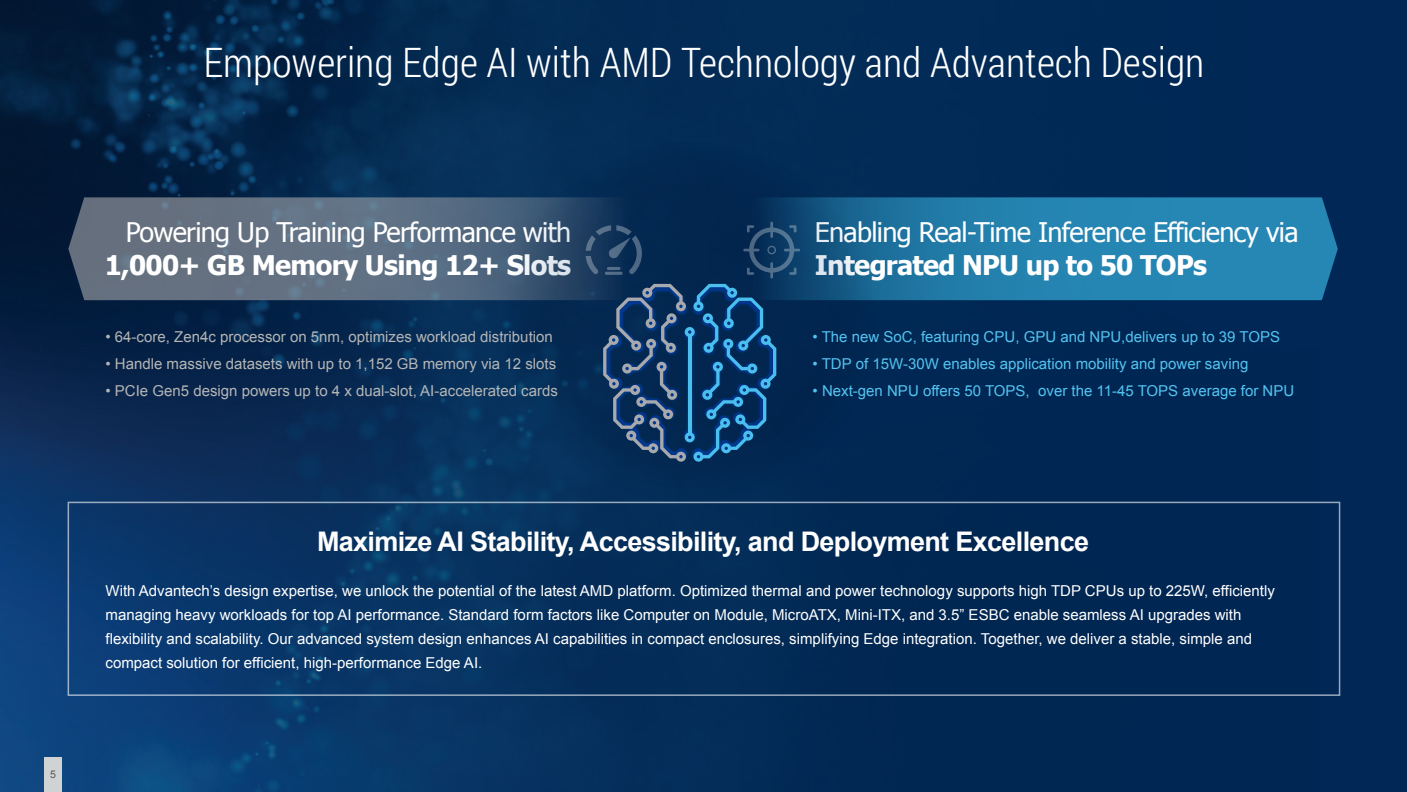
<style>
.page{position:relative;width:1407px;height:792px;background:#fff}
.page>*{position:absolute;margin:0;border:0;box-sizing:border-box;transform-origin:0 0}
.t1{font:300 40.5px "Roboto Condensed";color:#fff}
.table_name{font:27px "Tahoma";letter-spacing:-.025em;color:#fff}
.table_name-2{font:700 27px "Arial";letter-spacing:-.025em;color:#fff}
.table_name-3{font:700 27px "Tahoma";letter-spacing:-.025em;color:#fff}
.table_name-4{font:15px/24px "Arial";color:#fff}
.table_name-5{font:15px "Arial";color:#b5b6b6}
.table_name-6{font:15px "Arial";color:#54c3f1}
.t2{font:10.65px "Arial";color:#57585a}
</style>
<div class="page">
<img style="left:0;top:0;width:1404px;height:791px">
<svg style="left:824px;top:197px;width:513px;height:103px;background:#237fab"></svg>
<svg style="left:68px;top:197px;width:486px;height:103px;background:#5d6d80"></svg>
<svg style="left:502px;top:142px;width:374px;height:361px;background:#083059"></svg>
<svg style="left:604px;top:271px;width:18px;height:4px"></svg>
<svg style="left:585px;top:225px;width:57px;height:49px;background:#214164"></svg>
<hr style="left:770px;top:221px;width:3px;height:17px;background:#fff">
<hr style="left:743px;top:248px;width:16px;height:3px;background:#fff">
<hr style="left:770px;top:262px;width:3px;height:16px;background:#fff">
<hr style="left:783px;top:248px;width:17px;height:3px;background:#fff">
<svg style="left:746px;top:225px;width:50px;height:50px;background:#1d456b"></svg>
<img style="left:601px;top:282px;width:177px;height:179px">
<svg style="left:603px;top:284px;width:173px;height:177px;background:#184471"></svg>
<div style="left:44px;top:756px;width:17px;height:35px;background:#d1d2d4"></div>
<p class="t1" style="left:203px;top:35px;width:1002px">Empowering Edge AI with AMD Technology and Advantech Design</p>
<p class="table_name" style="left:126px;top:214px;width:447px">Powering Up Training Performance with</p>
<p class="table_name-3" style="left:105px;top:246px;width:468px">1,000+ GB Memory Using 12+ Slots</p>
<p class="table_name-5" style="left:105px;top:326px;width:449px">• 64-core, Zen4c processor on 5nm, optimizes workload distribution</p>
<p class="table_name-5" style="left:105px;top:353px;width:452px">• Handle massive datasets with up to 1,152 GB memory via 12 slots</p>
<p class="table_name-5" style="left:105px;top:380px;width:454px">• PCIe Gen5 design powers up to 4 x dual-slot, AI-accelerated cards</p>
<p class="table_name" style="left:814px;top:214px;width:485px">Enabling Real-Time Inference Efficiency via</p>
<p class="table_name-3" style="left:814px;top:246px;width:394px">Integrated NPU up to 50 TOPs</p>
<p class="table_name-6" style="left:812px;top:326px;width:469px">• The new SoC, featuring CPU, GPU and NPU,delivers up to 39 TOPS</p>
<p class="table_name-6" style="left:812px;top:353px;width:437px">• TDP of 15W-30W enables application mobility and power saving</p>
<p class="table_name-6" style="left:812px;top:380px;width:483px">• Next-gen NPU offers 50 TOPS, over the 11-45 TOPS average for NPU</p>
<p class="t2" style="left:50px;top:766px;width:7px">5</p>
<p class="table_name-2" style="left:317px;top:523px;width:773px">Maximize AI Stability, Accessibility, and Deployment Excellence</p>
<p class="table_name-4" style="left:105px;top:578px;width:1170px">With Advantech’s design expertise, we unlock the potential of the latest AMD platform. Optimized thermal and power technology supports high TDP CPUs up to 225W, efficiently managing heavy workloads for top AI performance. Standard form factors like Computer on Module, MicroATX, Mini-ITX, and 3.5” ESBC enable seamless AI upgrades with flexibility and scalability. Our advanced system design enhances AI capabilities in compact enclosures, simplifying Edge integration. Together, we deliver a stable, simple and compact solution for efficient, high-performance Edge AI.</p>
</div>
